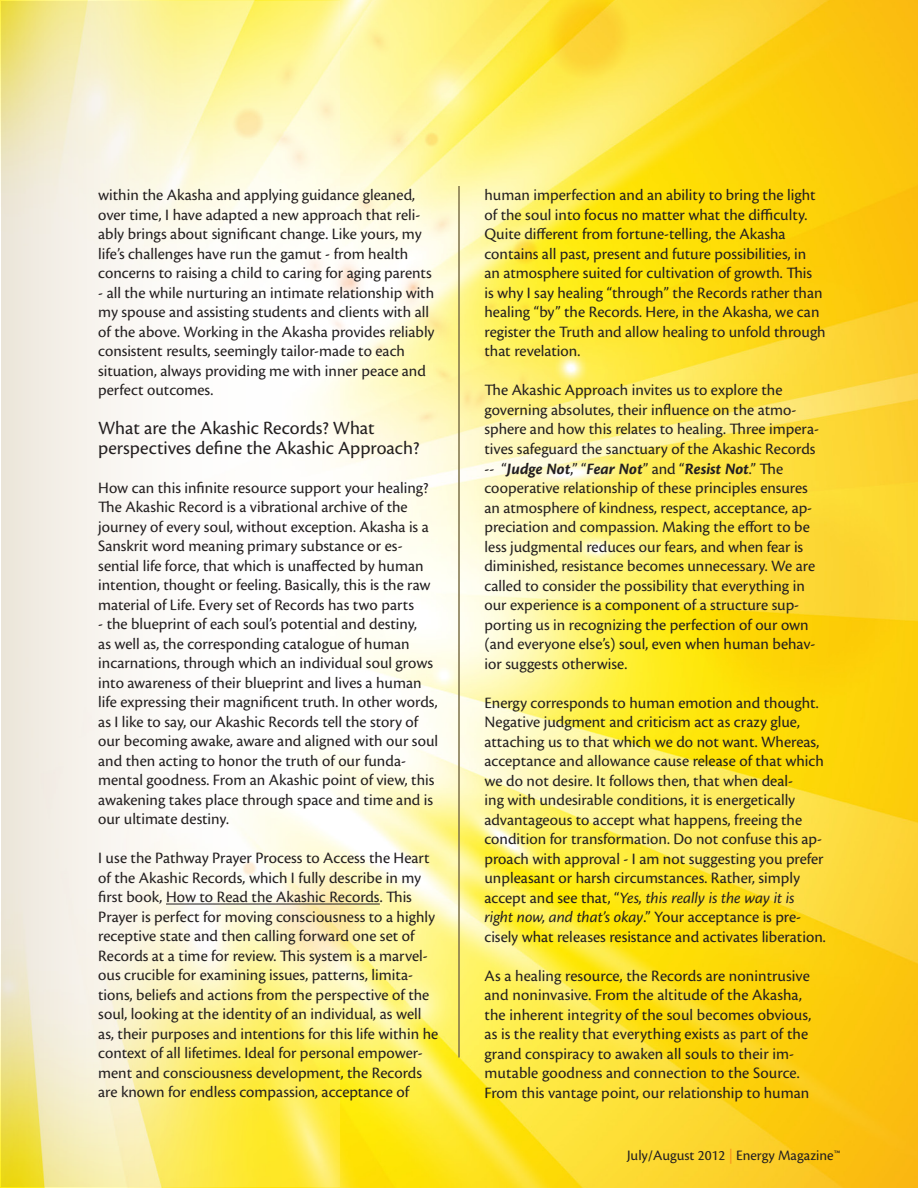
<style>
.page{position:relative;width:918px;height:1188px;background:#fff}
.page>*{position:absolute;margin:0;border:0;box-sizing:border-box;transform-origin:0 0}
.t1{font:19.5px/19.5px "Cronos Pro";color:#231f20}
.t2{font:16.5px/19.5px "Cronos Pro";color:#231f20}
.t3{font:15px "Cronos Pro";color:#231f20}
.s1{font-weight:700;font-style:italic}
.s2{font-style:italic}
.s3{color:#f7931d}
</style>
<div class="page">
<img style="left:0;top:0;width:918px;height:1188px">
<svg style="left:2px;top:2px;width:338px;height:1184px"></svg>
<hr style="left:166px;top:904px;width:214px;height:1px;background:#231f20">
<hr style="left:458px;top:186px;width:2px;height:872px;background:#7c7048">
<p class="t2" style="left:98px;top:186px;width:335px">within the Akasha and applying guidance gleaned, over time, I have adapted a new approach that reli&shy;ably brings about significant change. Like yours, my life’s challenges have run the gamut - from health concerns to raising a child to caring for aging parents</p>
<p class="t2" style="left:98px;top:283px;width:338px">- all the while nurturing an intimate relationship with my spouse and assisting students and clients with all of the above. Working in the Akasha provides reliably consistent results, seemingly tailor-made to each situation, always providing me with inner peace and perfect outcomes.</p>
<p class="t1" style="left:98px;top:419px;width:323px">What are the Akashic Records? What perspectives define the Akashic Approach?</p>
<p class="t2" style="left:98px;top:478px;width:334px">How can this infinite resource support your healing?<br>The Akashic Record is a vibrational archive of the journey of every soul, without exception. Akasha is a Sanskrit word meaning primary substance or es&shy;sential life force, that which is unaffected by human intention, thought or feeling. Basically, this is the raw material of Life. Every set of Records has two parts</p>
<p class="t2" style="left:98px;top:615px;width:341px">- the blueprint of each soul’s potential and destiny,<br>as well as, the corresponding catalogue of human incarnations, through which an individual soul grows into awareness of their blueprint and lives a human life expressing their magnificent truth. In other words, as I like to say, our Akashic Records tell the story of our becoming awake, aware and aligned with our soul and then acting to honor the truth of our funda&shy;mental goodness. From an Akashic point of view, this awakening takes place through space and time and is our ultimate destiny.</p>
<p class="t2" style="left:98px;top:849px;width:342px">I use the Pathway Prayer Process to Access the Heart of the Akashic Records, which I fully describe in my first book, How to Read the Akashic Records. This Prayer is perfect for moving consciousness to a highly receptive state and then calling forward one set of Records at a time for review. This system is a marvel&shy;ous crucible for examining issues, patterns, limita&shy;tions, beliefs and actions from the perspective of the soul, looking at the identity of an individual, as well as, their purposes and intentions for this life within he context of all lifetimes. Ideal for personal empower&shy;ment and consciousness development, the Records are known for endless compassion, acceptance of</p>
<p class="t2" style="left:485px;top:186px;width:343px">human imperfection and an ability to bring the light of the soul into focus no matter what the difficulty.<br>Quite different from fortune-telling, the Akasha contains all past, present and future possibilities, in an atmosphere suited for cultivation of growth. This<br>is why I say healing “through” the Records rather than healing “by” the Records. Here, in the Akasha, we can register the Truth and allow healing to unfold through that revelation.</p>
<p class="t2" style="left:485px;top:381px;width:336px">The Akashic Approach invites us to explore the governing absolutes, their influence on the atmo&shy;sphere and how this relates to healing. Three impera&shy;tives safeguard the sanctuary of the Akashic Records -- “<span class="s1">Judge Not</span>,” “<span class="s1">Fear Not</span>” and “<span class="s1">Resist Not</span>.” The cooperative relationship of these principles ensures an atmosphere of kindness, respect, acceptance, ap&shy;preciation and compassion. Making the effort to be less judgmental reduces our fears, and when fear is diminished, resistance becomes unnecessary. We are called to consider the possibility that everything in our experience is a component of a structure sup&shy;porting us in recognizing the perfection of our own (and everyone else’s) soul, even when human behav&shy;ior suggests otherwise.</p>
<p class="t2" style="left:485px;top:693px;width:343px">Energy corresponds to human emotion and thought.<br>Negative judgment and criticism act as crazy glue, attaching us to that which we do not want. Whereas, acceptance and allowance cause release of that which we do not desire. It follows then, that when deal-<br>ing with undesirable conditions, it is energetically advantageous to accept what happens, freeing the condition for transformation. Do not confuse this ap&shy;proach with approval - I am not suggesting you prefer unpleasant or harsh circumstances. Rather, simply accept and see that, “<span class="s2">Yes, this really is the way it is right now, and that’s okay</span>.” Your acceptance is pre&shy;cisely what releases resistance and activates liberation.</p>
<p class="t2" style="left:485px;top:966px;width:328px">As a healing resource, the Records are nonintrusive and noninvasive. From the altitude of the Akasha, the inherent integrity of the soul becomes obvious, as is the reality that everything exists as part of the grand conspiracy to awaken all souls to their im&shy;mutable goodness and connection to the Source.<br>From this vantage point, our relationship to human</p>
<p class="t3" style="left:627px;top:1146px;width:215px">July/August 2012 <span class="s3">|</span> Energy Magazine™</p>
</div>
